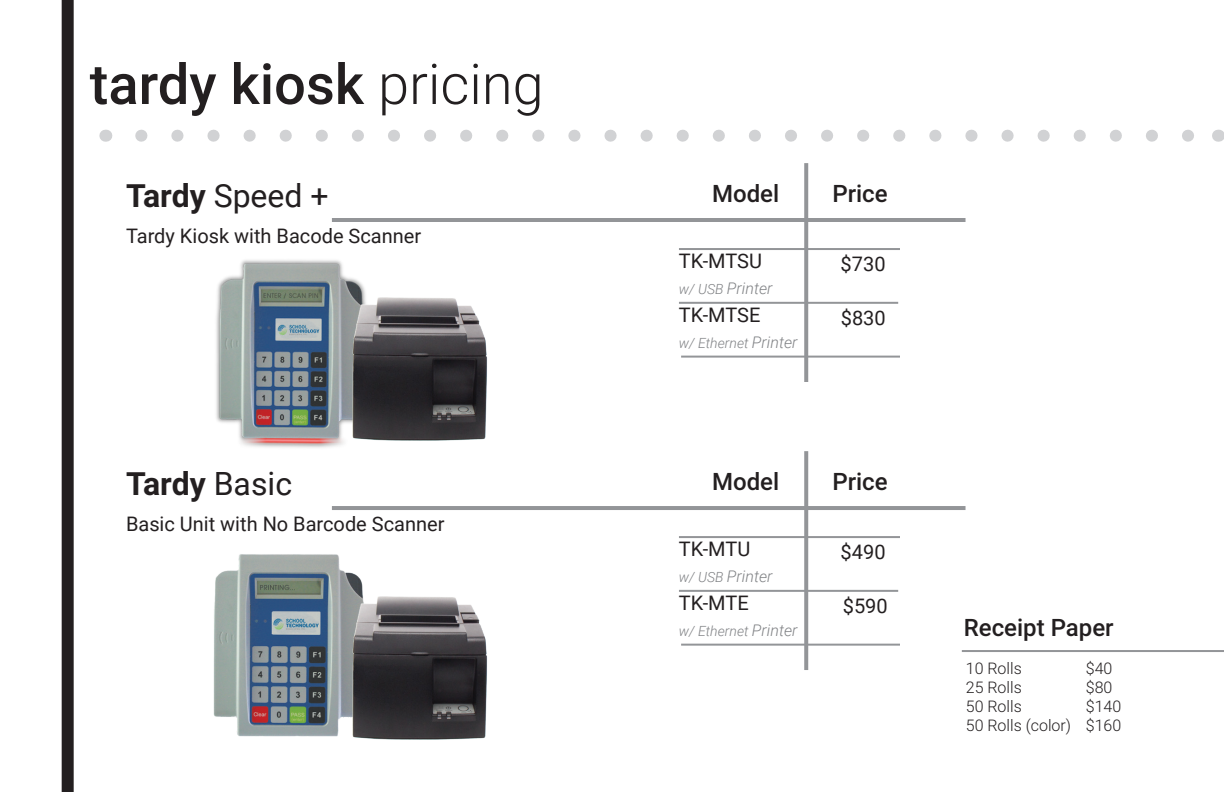
<style>
.page{position:relative;width:1224px;height:792px;background:#fff}
.page>*{position:absolute;margin:0;border:0;box-sizing:border-box;transform-origin:0 0}
.t1{font:500 56px "Roboto";color:#231f20}
.t2{font:32px "Roboto";color:#231f20}
.t3{font:700 32px "Roboto";letter-spacing:-.005em;color:#231f20}
.t4{font:500 24px "Roboto";color:#231f20}
.t5{font:20px "Roboto";color:#231f20}
.t6{font:300 16px/19.2px "Roboto";color:#231f20}
.t7{font:italic 300 16px "Roboto";color:#808285}
.t8{font:italic 300 14px "Roboto";color:#808285}
.s1{font-weight:300}
.s2{font-weight:700}
.s3{font-weight:400}
.s4{font-size:14px}
.s5{font-size:16px}
</style>
<div class="page">
<div style="left:62px;top:0;width:12px;height:792px;background:#231f20"></div>
<svg style="left:141px;top:130px;width:1053px;height:12px"></svg>
<svg style="left:105px;top:130px;width:1px;height:12px"></svg>
<svg style="left:1218px;top:130px;width:1px;height:12px"></svg>
<hr style="left:332px;top:218px;width:634px;height:4px;background:#939598">
<svg style="left:804px;top:163px;width:4px;height:219px"></svg>
<hr style="left:679px;top:248px;width:221px;height:2px;background:#939598">
<hr style="left:679px;top:302px;width:219px;height:2px;background:#939598">
<hr style="left:681px;top:356px;width:219px;height:2px;background:#939598">
<hr style="left:332px;top:506px;width:634px;height:4px;background:#939598">
<svg style="left:804px;top:451px;width:4px;height:219px"></svg>
<hr style="left:679px;top:536px;width:221px;height:2px;background:#939598">
<hr style="left:679px;top:590px;width:219px;height:2px;background:#939598">
<hr style="left:681px;top:644px;width:219px;height:2px;background:#939598">
<hr style="left:962px;top:650px;width:262px;height:2px;background:#939598">
<img style="left:213px;top:554px;width:149px;height:183px">
<img style="left:316px;top:583px;width:171px;height:157px">
<img style="left:216px;top:260px;width:146px;height:188px">
<img style="left:316px;top:284px;width:171px;height:164px">
<h1 class="t1" style="left:90px;top:45px;width:455px">tardy kiosk <span class="s1">pricing</span></h1>
<h2 class="t2" style="left:126px;top:173px;width:204px"><span class="s2">Tardy</span> Speed +</h2>
<p class="t5" style="left:126px;top:222px;width:297px">Tardy Kiosk with Bacode Scanner</p>
<h2 class="t3" style="left:126px;top:461px;width:168px">Tardy <span class="s3">Basic</span></h2>
<p class="t5" style="left:126px;top:510px;width:320px">Basic Unit with No Barcode Scanner</p>
<p class="t4" style="left:712px;top:177px;width:69px">Model</p>
<p class="t4" style="left:832px;top:177px;width:57px">Price</p>
<p class="t5" style="left:679px;top:247px;width:85px">TK-MTSU</p>
<p class="t7" style="left:679px;top:277px;width:95px"><span class="s4">w/ USB</span> Printer</p>
<p class="t5" style="left:679px;top:301px;width:83px">TK-MTSE</p>
<p class="t8" style="left:679px;top:333px;width:120px">w/ Ethernet <span class="s5">Printer</span></p>
<p class="t5" style="left:841px;top:250px;width:46px">$730</p>
<p class="t5" style="left:841px;top:304px;width:46px">$830</p>
<p class="t4" style="left:712px;top:465px;width:69px">Model</p>
<p class="t4" style="left:832px;top:465px;width:57px">Price</p>
<p class="t5" style="left:679px;top:535px;width:73px">TK-MTU</p>
<p class="t7" style="left:679px;top:565px;width:95px"><span class="s4">w/ USB</span> Printer</p>
<p class="t5" style="left:679px;top:589px;width:71px">TK-MTE</p>
<p class="t8" style="left:679px;top:621px;width:120px">w/ Ethernet <span class="s5">Printer</span></p>
<p class="t5" style="left:841px;top:538px;width:46px">$490</p>
<p class="t5" style="left:843px;top:592px;width:46px">$590</p>
<p class="t4" style="left:964px;top:610px;width:151px">Receipt Paper</p>
<p class="t6" style="left:966px;top:658px;width:107px">10 Rolls<br>25 Rolls<br>50 Rolls<br>50 Rolls (color)</p>
<p class="t6" style="left:1086px;top:658px;width:37px">$40 $80 $140 $160</p>
</div>
